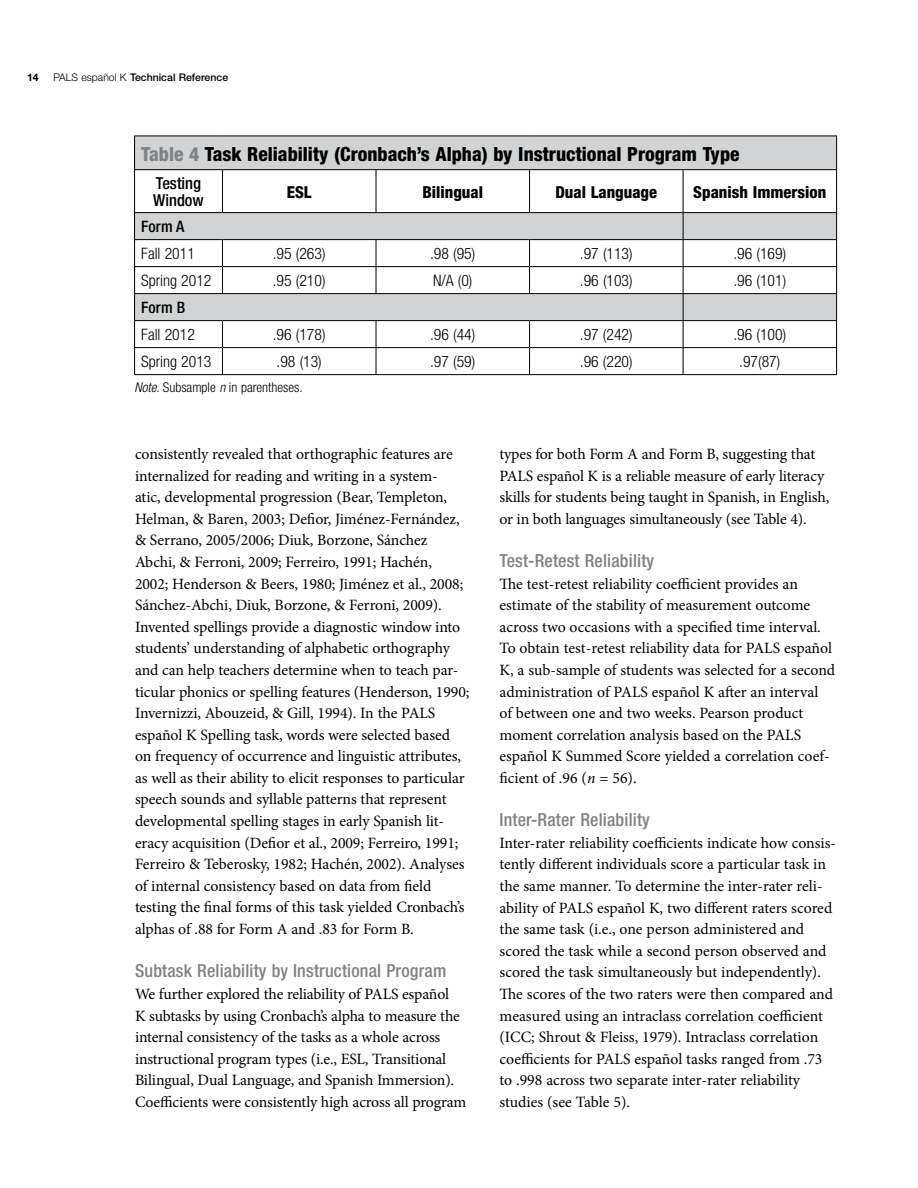
<style>
.page{position:relative;width:918px;height:1188px;background:#fff}
.page>*{position:absolute;margin:0;border:0;box-sizing:border-box;transform-origin:0 0}
.t1{font:800 condensed 19.5px "Helvetica Neue";color:#000}
.t2{font:500 condensed 18px "Helvetica Neue";letter-spacing:.01em;color:#808285}
.t3{font:800 condensed 16.5px "Helvetica Neue";color:#000}
.t4{font:500 condensed 16.5px/16.5px "Helvetica Neue";color:#000}
.t5{font:15.75px/21.6px "Minion Pro";letter-spacing:-.005em;color:#000}
.t6{font:300 condensed 15.75px "Helvetica Neue";color:#000}
.t7{font:500 condensed 15.75px "Helvetica Neue";color:#000}
.t8{font:300 condensed 13.5px "Helvetica Neue";color:#000}
.t9{font:500 10.5px "Helvetica Neue";color:#000}
.t10{font:700 10.5px "Helvetica Neue";color:#000}
.s1{font-weight:300}
.s2{color:#808285}
.s3{font-style:italic}
</style>
<div class="page">
<div style="left:135px;top:136px;width:702px;height:34px;background:#d1d3d4"></div>
<svg style="left:135px;top:213px;width:701px;height:107px;fill:#d1d3d4"></svg>
<hr style="left:134px;top:136px;width:88px;height:1px;background:#000">
<hr style="left:134px;top:136px;width:1px;height:33px;background:#000">
<hr style="left:222px;top:136px;width:154px;height:1px;background:#000">
<hr style="left:376px;top:136px;width:154px;height:1px;background:#000">
<hr style="left:530px;top:136px;width:153px;height:1px;background:#000">
<hr style="left:683px;top:136px;width:154px;height:1px;background:#000">
<hr style="left:836px;top:136px;width:1px;height:33px;background:#000">
<hr style="left:134px;top:169px;width:88px;height:1px;background:#000">
<hr style="left:134px;top:170px;width:1px;height:42px;background:#000">
<hr style="left:222px;top:169px;width:154px;height:1px;background:#000">
<hr style="left:222px;top:170px;width:1px;height:42px;background:#000">
<hr style="left:376px;top:169px;width:154px;height:1px;background:#000">
<hr style="left:376px;top:170px;width:1px;height:42px;background:#000">
<hr style="left:530px;top:169px;width:153px;height:1px;background:#000">
<hr style="left:529px;top:170px;width:1px;height:42px;background:#000">
<hr style="left:683px;top:169px;width:154px;height:1px;background:#000">
<hr style="left:683px;top:170px;width:1px;height:42px;background:#000">
<hr style="left:836px;top:170px;width:1px;height:42px;background:#000">
<hr style="left:134px;top:212px;width:88px;height:1px;background:#000">
<hr style="left:222px;top:212px;width:154px;height:1px;background:#000">
<hr style="left:376px;top:212px;width:154px;height:1px;background:#000">
<hr style="left:530px;top:212px;width:153px;height:1px;background:#000">
<hr style="left:683px;top:212px;width:154px;height:1px;background:#000">
<hr style="left:134px;top:239px;width:88px;height:1px;background:#000">
<hr style="left:222px;top:239px;width:154px;height:1px;background:#000">
<hr style="left:376px;top:239px;width:154px;height:1px;background:#000">
<hr style="left:530px;top:239px;width:153px;height:1px;background:#000">
<hr style="left:683px;top:239px;width:154px;height:1px;background:#000">
<hr style="left:134px;top:266px;width:88px;height:1px;background:#000">
<hr style="left:222px;top:266px;width:154px;height:1px;background:#000">
<svg style="left:222px;top:240px;width:1px;height:53px"></svg>
<hr style="left:376px;top:266px;width:154px;height:1px;background:#000">
<svg style="left:376px;top:240px;width:1px;height:53px"></svg>
<hr style="left:530px;top:266px;width:153px;height:1px;background:#000">
<svg style="left:529px;top:240px;width:1px;height:53px"></svg>
<hr style="left:683px;top:266px;width:154px;height:1px;background:#000">
<hr style="left:134px;top:293px;width:88px;height:1px;background:#000">
<hr style="left:222px;top:293px;width:154px;height:1px;background:#000">
<hr style="left:376px;top:293px;width:154px;height:1px;background:#000">
<hr style="left:530px;top:293px;width:153px;height:1px;background:#000">
<hr style="left:683px;top:293px;width:154px;height:1px;background:#000">
<hr style="left:134px;top:320px;width:88px;height:1px;background:#000">
<hr style="left:222px;top:320px;width:154px;height:1px;background:#000">
<hr style="left:376px;top:320px;width:154px;height:1px;background:#000">
<hr style="left:530px;top:320px;width:153px;height:1px;background:#000">
<hr style="left:683px;top:320px;width:154px;height:1px;background:#000">
<hr style="left:134px;top:347px;width:88px;height:1px;background:#000">
<svg style="left:134px;top:213px;width:1px;height:161px"></svg>
<hr style="left:222px;top:347px;width:154px;height:1px;background:#000">
<svg style="left:222px;top:321px;width:1px;height:53px"></svg>
<hr style="left:376px;top:347px;width:154px;height:1px;background:#000">
<svg style="left:376px;top:321px;width:1px;height:53px"></svg>
<hr style="left:530px;top:347px;width:153px;height:1px;background:#000">
<svg style="left:529px;top:321px;width:1px;height:53px"></svg>
<hr style="left:683px;top:347px;width:154px;height:1px;background:#000">
<svg style="left:683px;top:213px;width:1px;height:161px"></svg>
<svg style="left:836px;top:213px;width:1px;height:161px"></svg>
<hr style="left:134px;top:374px;width:88px;height:1px;background:#000">
<hr style="left:222px;top:374px;width:154px;height:1px;background:#000">
<hr style="left:376px;top:374px;width:154px;height:1px;background:#000">
<hr style="left:530px;top:374px;width:153px;height:1px;background:#000">
<hr style="left:683px;top:374px;width:154px;height:1px;background:#000">
<p class="t10" style="left:27px;top:71px;width:13px">14</p>
<p class="t9" style="left:53px;top:71px;width:176px"><span class="s1">PALS español K</span> Technical Reference</p>
<p class="t1" style="left:141px;top:142px;width:600px"><span class="s2">Table 4</span> Task Reliability (Cronbach’s Alpha) by Instructional Program Type</p>
<p class="t4" style="left:153px;top:175px;width:52px">Testing<br>Window</p>
<p class="t3" style="left:287px;top:182px;width:26px">ESL</p>
<p class="t3" style="left:422px;top:182px;width:62px">Bilingual</p>
<p class="t3" style="left:556px;top:182px;width:103px">Dual Language</p>
<p class="t3" style="left:693px;top:182px;width:135px">Spanish Immersion</p>
<p class="t7" style="left:141px;top:217px;width:45px">Form A</p>
<p class="t6" style="left:141px;top:245px;width:55px">Fall 2011</p>
<p class="t6" style="left:273px;top:245px;width:54px">.95 (263)</p>
<p class="t6" style="left:430px;top:245px;width:47px">.98 (95)</p>
<p class="t6" style="left:580px;top:245px;width:54px">.97 (113)</p>
<p class="t6" style="left:733px;top:245px;width:54px">.96 (169)</p>
<p class="t6" style="left:141px;top:272px;width:72px">Spring 2012</p>
<p class="t6" style="left:273px;top:272px;width:54px">.95 (210)</p>
<p class="t6" style="left:433px;top:272px;width:41px">N/A (0)</p>
<p class="t6" style="left:580px;top:272px;width:54px">.96 (103)</p>
<p class="t6" style="left:733px;top:272px;width:54px">.96 (101)</p>
<p class="t7" style="left:141px;top:298px;width:45px">Form B</p>
<p class="t6" style="left:141px;top:326px;width:55px">Fall 2012</p>
<p class="t6" style="left:273px;top:326px;width:54px">.96 (178)</p>
<p class="t6" style="left:430px;top:326px;width:47px">.96 (44)</p>
<p class="t6" style="left:580px;top:326px;width:54px">.97 (242)</p>
<p class="t6" style="left:733px;top:326px;width:54px">.96 (100)</p>
<p class="t6" style="left:141px;top:353px;width:72px">Spring 2013</p>
<p class="t6" style="left:277px;top:353px;width:47px">.98 (13)</p>
<p class="t6" style="left:430px;top:353px;width:47px">.97 (59)</p>
<p class="t6" style="left:580px;top:353px;width:54px">.96 (220)</p>
<p class="t6" style="left:739px;top:353px;width:43px">.97(87)</p>
<p class="t8" style="left:135px;top:380px;width:170px"><span class="s3">Note</span>. Subsample <span class="s3">n</span> in parentheses.</p>
<p class="t5" style="left:135px;top:443px;width:336px">consistently revealed that orthographic features are internalized for reading and writing in a system-<br>atic, developmental progression (Bear, Templeton, Helman, &amp; Baren, 2003; Defior, Jiménez-Fernández, &amp; Serrano, 2005/2006; Diuk, Borzone, Sánchez Abchi, &amp; Ferroni, 2009; Ferreiro, 1991; Hachén,<br>2002; Henderson &amp; Beers, 1980; Jiménez et al., 2008; Sánchez-Abchi, Diuk, Borzone, &amp; Ferroni, 2009).<br>Invented spellings provide a diagnostic window into students’ understanding of alphabetic orthography and can help teachers determine when to teach par&shy;ticular phonics or spelling features (Henderson, 1990; Invernizzi, Abouzeid, &amp; Gill, 1994). In the PALS español K Spelling task, words were selected based on frequency of occurrence and linguistic attributes, as well as their ability to elicit responses to particular speech sounds and syllable patterns that represent developmental spelling stages in early Spanish lit&shy;eracy acquisition (Defior et al., 2009; Ferreiro, 1991; Ferreiro &amp; Teberosky, 1982; Hachén, 2002). Analyses of internal consistency based on data from field testing the final forms of this task yielded Cronbach’s alphas of .88 for Form A and .83 for Form B.</p>
<p class="t2" style="left:135px;top:960px;width:313px">Subtask Reliability by Instructional Program</p>
<p class="t5" style="left:135px;top:983px;width:333px">We further explored the reliability of PALS español<br>K subtasks by using Cronbach’s alpha to measure the internal consistency of the tasks as a whole across instructional program types (i.e., ESL, Transitional Bilingual, Dual Language, and Spanish Immersion).<br>Coefficients were consistently high across all program</p>
<p class="t5" style="left:500px;top:443px;width:331px">types for both Form A and Form B, suggesting that PALS español K is a reliable measure of early literacy skills for students being taught in Spanish, in English, or in both languages simultaneously (see Table 4).</p>
<p class="t2" style="left:500px;top:550px;width:156px">Test-Retest Reliability</p>
<p class="t5" style="left:500px;top:573px;width:337px">The test-retest reliability coefficient provides an estimate of the stability of measurement outcome across two occasions with a specified time interval.<br>To obtain test-retest reliability data for PALS español K, a sub-sample of students was selected for a second administration of PALS español K after an interval<br>of between one and two weeks. Pearson product moment correlation analysis based on the PALS español K Summed Score yielded a correlation coef&shy;ficient of .96 (<span class="s3">n</span> = 56).</p>
<p class="t2" style="left:500px;top:809px;width:152px">Inter-Rater Reliability</p>
<p class="t5" style="left:500px;top:832px;width:338px">Inter-rater reliability coefficients indicate how consis&shy;tently different individuals score a particular task in the same manner. To determine the inter-rater reli&shy;ability of PALS español K, two different raters scored the same task (i.e., one person administered and scored the task while a second person observed and scored the task simultaneously but independently).<br>The scores of the two raters were then compared and measured using an intraclass correlation coefficient (ICC; Shrout &amp; Fleiss, 1979). Intraclass correlation coefficients for PALS español tasks ranged from .73 to .998 across two separate inter-rater reliability studies (see Table 5).</p>
</div>
